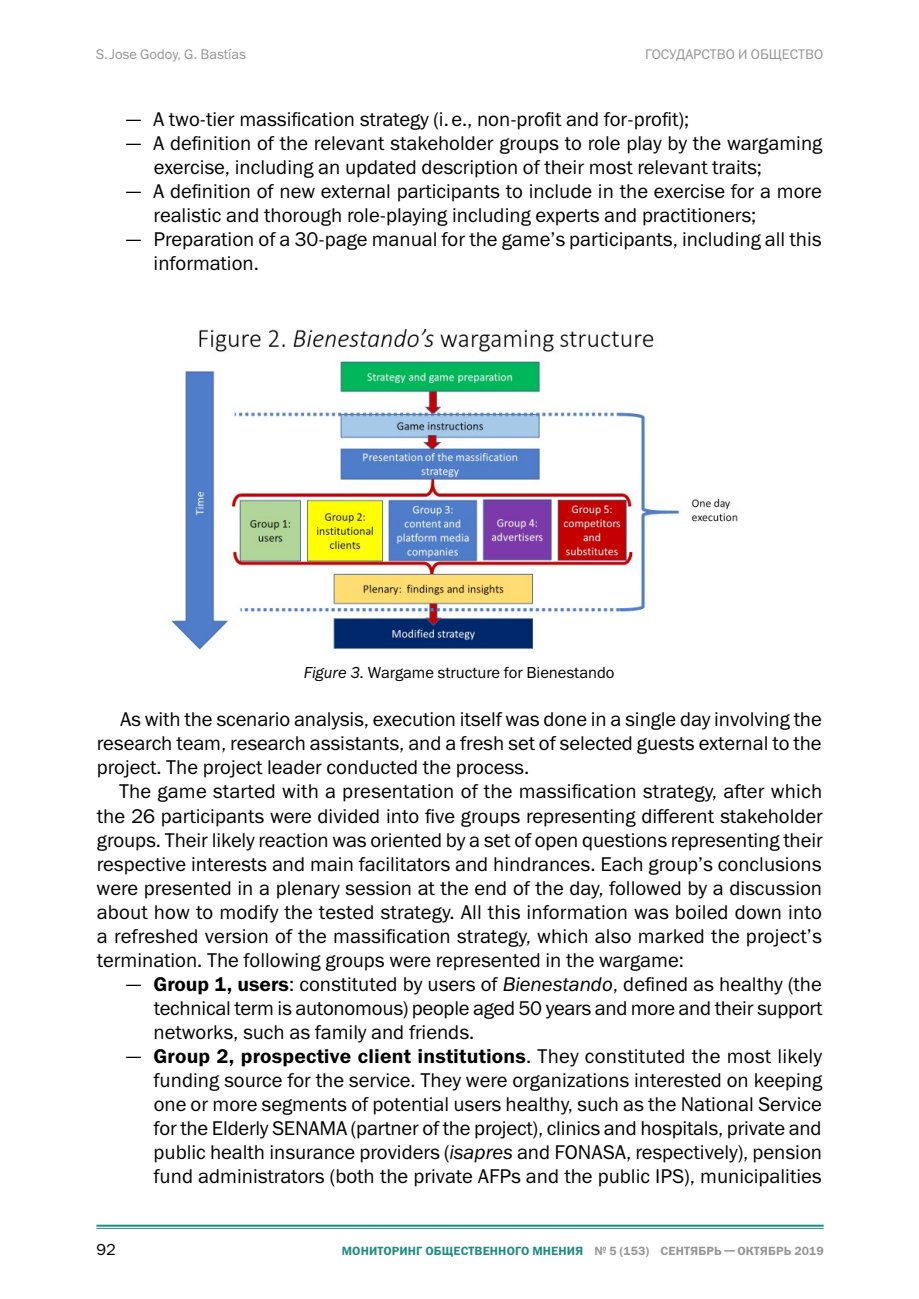
<style>
.page{position:relative;width:919px;height:1299px;background:#fff}
.page>*{position:absolute;margin:0;border:0;box-sizing:border-box;transform-origin:0 0}
.GENERAL_TEXT{font:20px/24px "Franklin Gothic ITC";color:#000;text-align:justify}
.Picture_number_and_t{font:16px "Franklin Gothic ITC";color:#000}
.t1{font:14px "Franklin Gothic ITC";color:#959595}
.t2{font:600 12px "Franklin Gothic ITC";letter-spacing:.01em;color:#208b7f}
.t3{font:600 12px "Franklin Gothic ITC";color:#959595}
.s1{font-family:"PT Serif"}
.s2{font-style:italic}
.s3{font-weight:600}
.s4{color:#959595}
</style>
<div class="page">
<hr style="left:96px;top:1224px;width:727px;height:2px;background:#208b7f">
<hr style="left:96px;top:1227px;width:727px;height:1px;background:#208b7f">
<img style="left:170px;top:329px;width:568px;height:321px">
<p class="t1" style="left:96px;top:46px;width:152px">S.Jose Godoy, G. Bastías</p>
<p class="t1" style="left:645px;top:46px;width:179px">ГОСУДАРСТВО И ОБЩЕСТВО</p>
<p class="GENERAL_TEXT" style="left:125px;top:107px;width:566px"><span class="s1">—</span> A two-tier massification strategy (i.e., non-profit and for-profit);</p>
<p class="GENERAL_TEXT" style="left:154px;top:131px;width:670px;text-indent:-29px"><span class="s1">—</span> A definition of the relevant stakeholder groups to role play by the wargaming exercise, including an updated description of their most relevant traits;</p>
<p class="GENERAL_TEXT" style="left:153px;top:179px;width:669px;text-indent:-29px"><span class="s1">—</span> A definition of new external participants to include in the exercise for a more realistic and thorough role-playing including experts and practitioners;</p>
<p class="GENERAL_TEXT" style="left:154px;top:227px;width:669px;text-indent:-29px"><span class="s1">—</span> Preparation of a 30-page manual for the game’s participants, including all this information.</p>
<p class="Picture_number_and_t" style="left:304px;top:663px;width:312px"><span class="s2">Figure 3.</span> Wargame structure for Bienestando</p>
<p class="GENERAL_TEXT" style="left:97px;top:707px;width:726px;text-indent:23px">As with the scenario analysis, execution itself was done in a single day involving the research team, research assistants, and a fresh set of selected guests external to the project. The project leader conducted the process.</p>
<p class="GENERAL_TEXT" style="left:97px;top:779px;width:727px;text-indent:22px">The game started with a presentation of the massification strategy, after which the 26 participants were divided into five groups representing different stakeholder groups. Their likely reaction was oriented by a set of open questions representing their respective interests and main facilitators and hindrances. Each group’s conclusions were presented in a plenary session at the end of the day, followed by a discussion about how to modify the tested strategy. All this information was boiled down into a refreshed version of the massification strategy, which also marked the project’s termination. The following groups were represented in the wargame:</p>
<p class="GENERAL_TEXT" style="left:153px;top:971px;width:670px;text-indent:-29px"><span class="s1">—</span> <span class="s3">Group 1, users</span>: constituted by users of <span class="s2">Bienestando</span>, defined as healthy (the technical term is autonomous) people aged 50 years and more and their support networks, such as family and friends.</p>
<p class="GENERAL_TEXT" style="left:153px;top:1043px;width:670px;text-indent:-29px"><span class="s1">—</span> <span class="s3">Group 2, prospective client institutions</span>. They constituted the most likely funding source for the service. They were organizations interested on keeping one or more segments of potential users healthy, such as the National Service for the Elderly SENAMA (partner of the project), clinics and hospitals, private and public health insurance providers (<span class="s2">isapres</span> and FONASA, respectively), pension fund administrators (both the private AFPs and the public IPS), municipalities</p>
<p class="Picture_number_and_t" style="left:96px;top:1239px;width:21px">92</p>
<p class="t2" style="left:342px;top:1243px;width:328px">МОНИТОРИНГ ОБЩЕСТВЕННОГО МНЕНИЯ <span class="s4">№ 5 (153) сентябр</span></p>
<p class="t3" style="left:714px;top:1243px;width:49px">ь— октябр</p>
<p class="t3" style="left:783px;top:1243px;width:41px">ь 2019</p>
</div>
